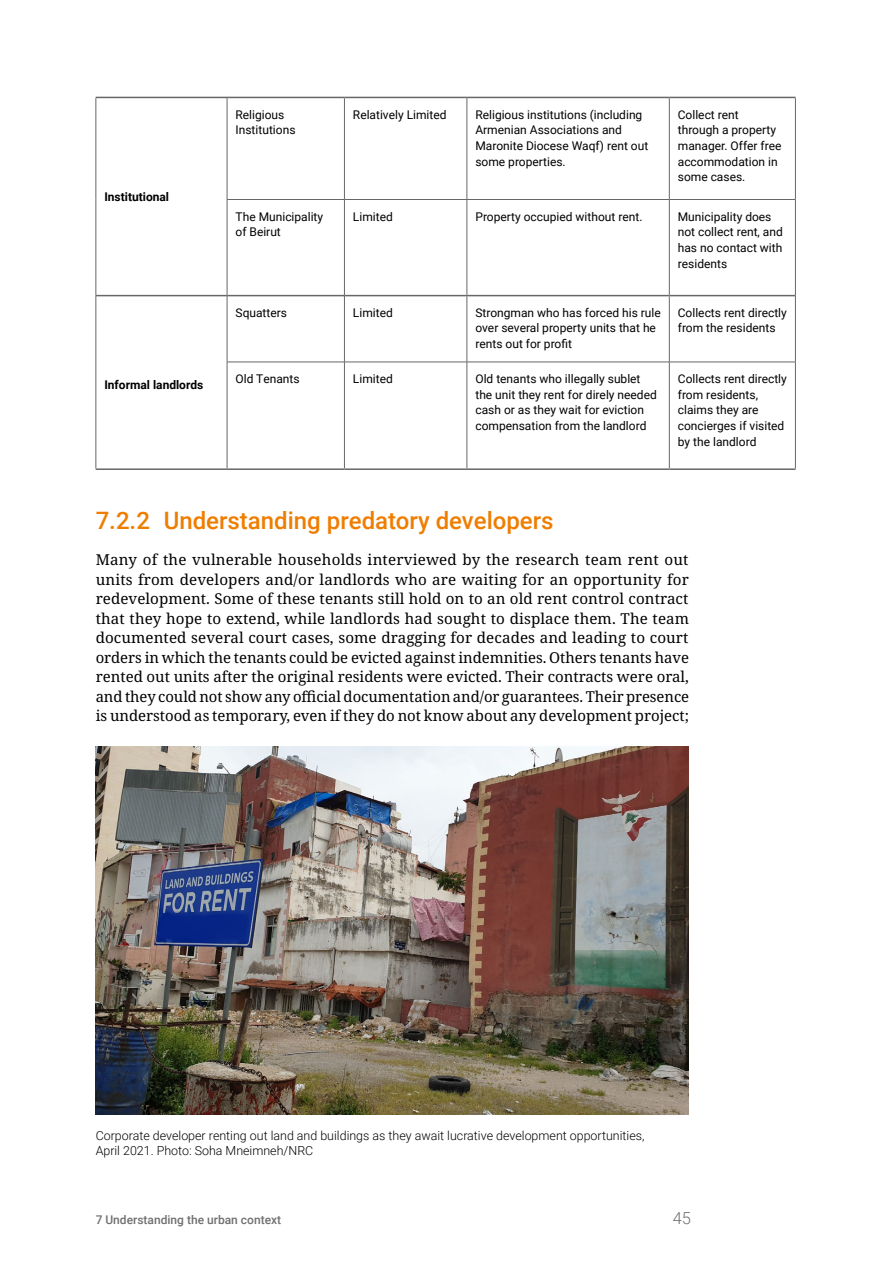
<style>
.page{position:relative;width:893px;height:1263px;background:#fff}
.page>*{position:absolute;margin:0;border:0;box-sizing:border-box;transform-origin:0 0}
.t1{font:500 24px "Roboto";color:#ef7d00}
.t2{font:300 16.5px "Roboto";color:#706f6f}
.t3{font:15px/19.5px "Noto Serif";color:#000;text-align:justify}
.t4{font:300 12.45px/15px "Roboto";color:#000}
.t5{font:12px/15.8px "Roboto";color:#000}
.t6{font:700 12px "Roboto";color:#000}
.t7{font:500 12px "Roboto";color:#706f6f}
</style>
<div class="page">
<svg style="left:97px;top:98px;width:698px;height:370px"></svg>
<hr style="left:467px;top:98px;width:1px;height:101px;background:#666766">
<hr style="left:669px;top:98px;width:1px;height:101px;background:#666766">
<hr style="left:344px;top:199px;width:123px;height:1px;background:#666766">
<hr style="left:467px;top:199px;width:202px;height:1px;background:#666766">
<hr style="left:467px;top:200px;width:1px;height:95px;background:#666766">
<hr style="left:669px;top:199px;width:127px;height:1px;background:#666766">
<hr style="left:669px;top:200px;width:1px;height:95px;background:#666766">
<hr style="left:467px;top:296px;width:1px;height:66px;background:#666766">
<hr style="left:669px;top:296px;width:1px;height:66px;background:#666766">
<hr style="left:344px;top:362px;width:123px;height:1px;background:#666766">
<hr style="left:467px;top:362px;width:202px;height:1px;background:#666766">
<hr style="left:467px;top:362px;width:1px;height:106px;background:#666766">
<hr style="left:669px;top:362px;width:127px;height:1px;background:#666766">
<hr style="left:669px;top:362px;width:1px;height:106px;background:#666766">
<hr style="left:96px;top:97px;width:131px;height:1px;background:#666766">
<hr style="left:227px;top:97px;width:117px;height:1px;background:#666766">
<hr style="left:344px;top:97px;width:123px;height:1px;background:#666766">
<hr style="left:467px;top:97px;width:202px;height:1px;background:#666766">
<hr style="left:669px;top:97px;width:127px;height:1px;background:#666766">
<hr style="left:96px;top:295px;width:131px;height:1px;background:#666766">
<hr style="left:227px;top:295px;width:117px;height:1px;background:#666766">
<hr style="left:345px;top:295px;width:122px;height:1px;background:#666766">
<hr style="left:467px;top:295px;width:202px;height:1px;background:#666766">
<hr style="left:669px;top:295px;width:126px;height:1px;background:#666766">
<hr style="left:96px;top:468px;width:131px;height:2px;background:#666766">
<hr style="left:227px;top:468px;width:117px;height:2px;background:#666766">
<hr style="left:344px;top:468px;width:123px;height:2px;background:#666766">
<hr style="left:467px;top:468px;width:202px;height:2px;background:#666766">
<hr style="left:669px;top:468px;width:127px;height:2px;background:#666766">
<hr style="left:96px;top:98px;width:1px;height:101px;background:#666766">
<hr style="left:227px;top:98px;width:1px;height:101px;background:#666766">
<hr style="left:96px;top:199px;width:1px;height:97px;background:#666766">
<hr style="left:227px;top:199px;width:117px;height:1px;background:#666766">
<hr style="left:227px;top:200px;width:1px;height:96px;background:#666766">
<hr style="left:96px;top:296px;width:1px;height:66px;background:#666766">
<hr style="left:227px;top:296px;width:1px;height:66px;background:#666766">
<hr style="left:96px;top:362px;width:1px;height:106px;background:#666766">
<hr style="left:227px;top:362px;width:117px;height:1px;background:#666766">
<hr style="left:227px;top:362px;width:1px;height:106px;background:#666766">
<hr style="left:344px;top:98px;width:1px;height:101px;background:#666766">
<hr style="left:344px;top:200px;width:1px;height:96px;background:#666766">
<hr style="left:795px;top:200px;width:1px;height:96px;background:#666766">
<hr style="left:344px;top:296px;width:1px;height:66px;background:#666766">
<hr style="left:795px;top:296px;width:1px;height:66px;background:#666766">
<hr style="left:344px;top:362px;width:1px;height:106px;background:#666766">
<hr style="left:795px;top:362px;width:1px;height:106px;background:#666766">
<hr style="left:795px;top:98px;width:1px;height:101px;background:#666766">
<img style="left:96px;top:746px;width:593px;height:368px">
<p class="t6" style="left:104px;top:188px;width:66px">Institutional</p>
<p class="t6" style="left:104px;top:376px;width:101px">Informal landlords</p>
<p class="t5" style="left:236px;top:106px;width:61px">Religious<br>Institutions</p>
<p class="t5" style="left:353px;top:106px;width:95px">Relatively Limited</p>
<p class="t5" style="left:475px;top:106px;width:174px">Religious institutions (including<br>Armenian Associations and<br>Maronite Diocese Waqf) rent out some properties.</p>
<p class="t5" style="left:678px;top:106px;width:105px">Collect rent through a property manager. Offer free accommodation in some cases.</p>
<p class="t5" style="left:236px;top:208px;width:89px">The Municipality of Beirut</p>
<p class="t5" style="left:353px;top:208px;width:41px">Limited</p>
<p class="t5" style="left:475px;top:208px;width:169px">Property occupied without rent.</p>
<p class="t5" style="left:678px;top:208px;width:107px">Municipality does not collect rent, and has no contact with residents</p>
<p class="t5" style="left:236px;top:304px;width:53px">Squatters</p>
<p class="t5" style="left:353px;top:304px;width:41px">Limited</p>
<p class="t5" style="left:475px;top:304px;width:187px">Strongman who has forced his rule over several property units that he rents out for profit</p>
<p class="t5" style="left:678px;top:304px;width:111px">Collects rent directly from the residents</p>
<p class="t5" style="left:236px;top:370px;width:66px">Old Tenants</p>
<p class="t5" style="left:353px;top:370px;width:41px">Limited</p>
<p class="t5" style="left:475px;top:370px;width:183px">Old tenants who illegally sublet the unit they rent for direly needed cash or as they wait for eviction compensation from the landlord</p>
<p class="t5" style="left:678px;top:370px;width:111px">Collects rent directly from residents, claims they are concierges if visited by the landlord</p>
<h1 class="t1" style="left:96px;top:503px;width:459px">7.2.2 Understanding predatory developers</h1>
<p class="t3" style="left:96px;top:551px;width:595px">Many of the vulnerable households interviewed by the research team rent out units from developers and/or landlords who are waiting for an opportunity for redevelopment. Some of these tenants still hold on to an old rent control contract that they hope to extend, while landlords had sought to displace them. The team documented several court cases, some dragging for decades and leading to court orders in which the tenants could be evicted against indemnities. Others tenants have rented out units after the original residents were evicted. Their contracts were oral, and they could not show any official documentation and/or guarantees. Their presence is understood as temporary, even if they do not know about any development project;</p>
<p class="t4" style="left:96px;top:1127px;width:550px">Corporate developer renting out land and buildings as they await lucrative development opportunities,<br>April 2021. Photo: Soha Mneimneh/NRC</p>
<p class="t7" style="left:96px;top:1211px;width:187px">7 Understanding the urban context</p>
<h2 class="t2" style="left:673px;top:1207px;width:20px">45</h2>
</div>
